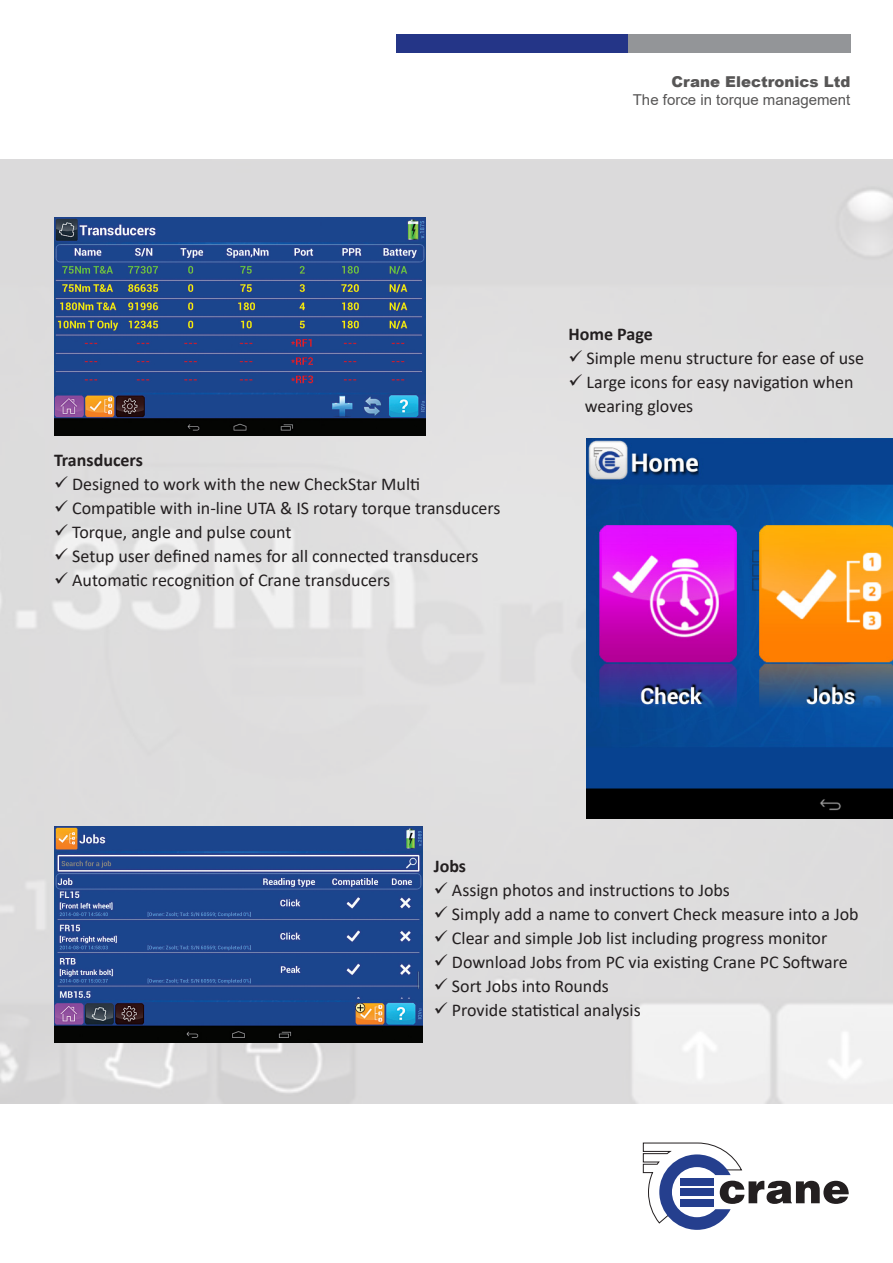
<style>
.page{position:relative;width:893px;height:1263px;background:#fff}
.page>*{position:absolute;margin:0;border:0;box-sizing:border-box;transform-origin:0 0}
.t1{font:18px/24px "Calibri";color:#231f20}
.t2{font:700 18px "Calibri";color:#231f20}
.t3{font:15px "Arial";color:#575656}
.t4{font:900 15px "Arial";color:#575656}
</style>
<div class="page">
<div style="left:396px;top:34px;width:232px;height:18px;background:#243587"></div>
<div style="left:628px;top:34px;width:222px;height:18px;background:#939598"></div>
<img style="left:0;top:159px;width:893px;height:945px">
<img style="left:54px;top:217px;width:372px;height:218px">
<img style="left:587px;top:438px;width:306px;height:380px">
<img style="left:54px;top:826px;width:369px;height:216px">
<svg style="left:643px;top:1142px;width:206px;height:88px"></svg>
<p class="t4" style="left:672px;top:71px;width:180px">Crane Electronics Ltd</p>
<p class="t3" style="left:633px;top:89px;width:219px">The force in torque management</p>
<p class="t2" style="left:54px;top:447px;width:90px">Transducers</p>
<p class="t1" style="left:54px;top:472px;width:368px">✓ Designed to work with the new CheckStar Multi</p>
<p class="t1" style="left:54px;top:496px;width:448px">✓ Compatible with in-line UTA &amp; IS rotary torque transducers</p>
<p class="t1" style="left:54px;top:520px;width:239px">✓ Torque, angle and pulse count</p>
<p class="t1" style="left:54px;top:544px;width:426px">✓ Setup user defined names for all connected transducers</p>
<p class="t1" style="left:54px;top:568px;width:338px">✓ Automatic recognition of Crane transducers</p>
<p class="t2" style="left:568px;top:321px;width:86px">Home Page</p>
<p class="t1" style="left:568px;top:345px;width:297px">✓ Simple menu structure for ease of use</p>
<p class="t1" style="left:585px;top:369px;width:271px;text-indent:-16px">✓ Large icons for easy navigation when wearing gloves</p>
<p class="t2" style="left:434px;top:853px;width:34px">Jobs</p>
<p class="t1" style="left:434px;top:877px;width:298px">✓ Assign photos and instructions to Jobs</p>
<p class="t1" style="left:434px;top:901px;width:426px">✓ Simply add a name to convert Check measure into a Job</p>
<p class="t1" style="left:434px;top:925px;width:395px">✓ Clear and simple Job list including progress monitor</p>
<p class="t1" style="left:434px;top:949px;width:416px">✓ Download Jobs from PC via existing Crane PC Software</p>
<p class="t1" style="left:434px;top:973px;width:177px">✓ Sort Jobs into Rounds</p>
<p class="t1" style="left:434px;top:997px;width:208px">✓ Provide statistical analysis</p>
</div>
